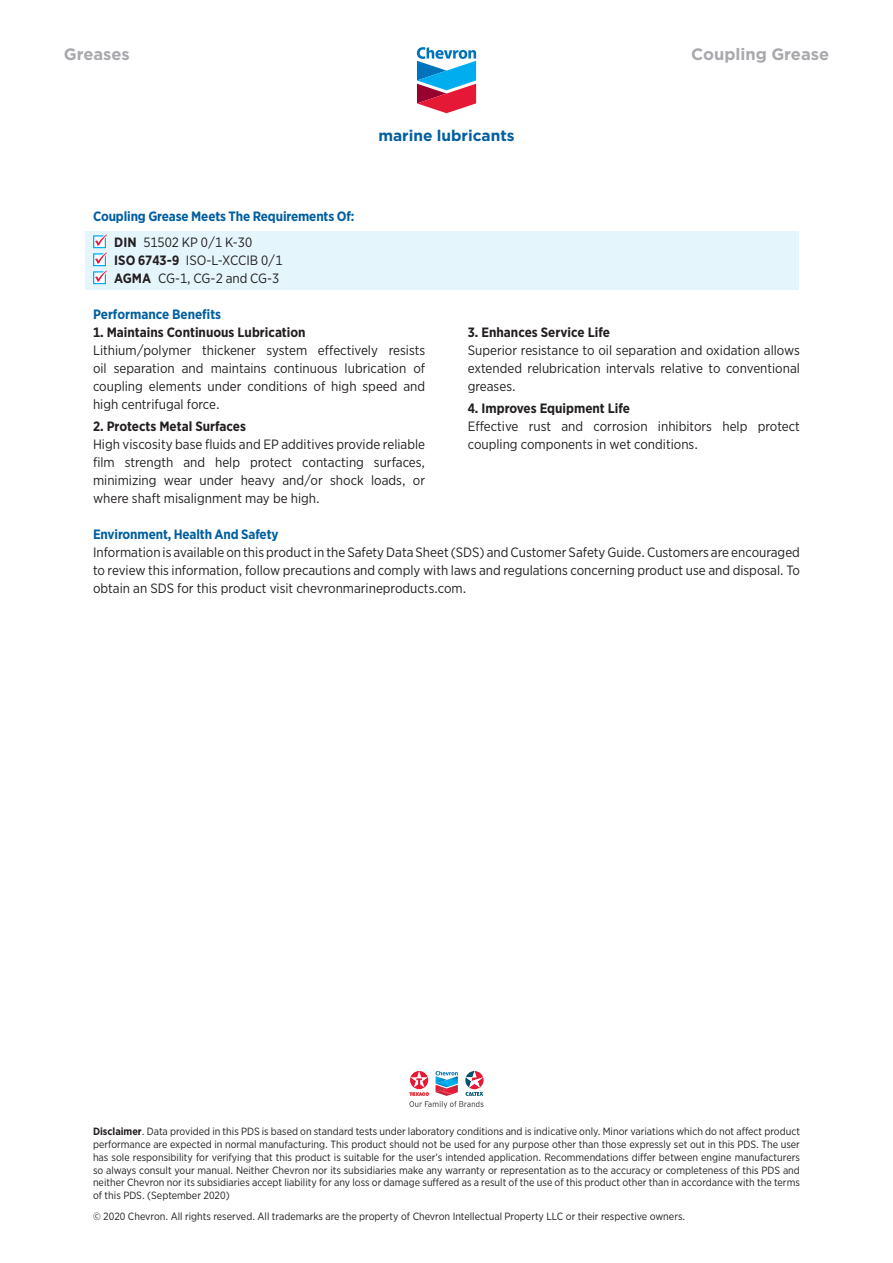
<style>
.page{position:relative;width:893px;height:1263px;background:#fff}
.page>*{position:absolute;margin:0;border:0;box-sizing:border-box;transform-origin:0 0}
.t1{font:700 16.5px "Gotham";color:#a8a9ad}
.t2{font:700 15.45px "Gotham";color:#005ea0}
.t3{font:13.5px/18px "Gotham Narrow";color:#231f20;text-align:justify}
.t4{font:700 13.5px/25.5px "Gotham Narrow";letter-spacing:-.01em;color:#005ea0}
.t5{font:700 13.5px "Gotham Narrow";color:#231f20}
.t6{font:10.5px/12.8px "Gotham Narrow";color:#231f20;text-align:justify}
.s1{color:#231f20}
.s2{font-weight:400;color:#231f20}
.s3{font-weight:700}
</style>
<div class="page">
<svg style="left:409px;top:1071px;width:75px;height:37px"></svg>
<svg style="left:417px;top:47px;width:59px;height:66px"></svg>
<div style="left:85px;top:231px;width:713px;height:59px;background:#e5f5fc"></div>
<svg style="left:93px;top:234px;width:14px;height:50px"></svg>
<p class="t1" style="left:64px;top:43px;width:68px">Greases</p>
<p class="t1" style="left:691px;top:43px;width:140px">Coupling Grease</p>
<p class="t2" style="left:378px;top:125px;width:138px">marine lubricants</p>
<p class="t4" style="left:114px;top:204px;width:242px;text-indent:-21px">Coupling Grease Meets The Requirements Of:<br><span class="s1">DIN</span> <span class="s2">51502 KP 0/1 K-30</span></p>
<p class="t3" style="left:114px;top:251px;width:170px"><span class="s3">ISO 6743-9</span> ISO-L-XCCIB 0/1<br><span class="s3">AGMA</span> CG-1, CG-2 and CG-3</p>
<p class="t4" style="left:93px;top:301px;width:130px">Performance Benefits</p>
<p class="t5" style="left:93px;top:323px;width:214px">1. Maintains Continuous Lubrication</p>
<p class="t3" style="left:93px;top:341px;width:334px">Lithium/polymer thickener system effectively resists oil separation and maintains continuous lubrication of coupling elements under conditions of high speed and high centrifugal force.</p>
<p class="t5" style="left:93px;top:418px;width:154px">2. Protects Metal Surfaces</p>
<p class="t3" style="left:93px;top:435px;width:334px">High viscosity base fluids and EP additives provide reliable film strength and help protect contacting surfaces, minimizing wear under heavy and/or shock loads, or where shaft misalignment may be high.</p>
<p class="t5" style="left:468px;top:323px;width:144px">3. Enhances Service Life</p>
<p class="t3" style="left:468px;top:341px;width:334px">Superior resistance to oil separation and oxidation allows extended relubrication intervals relative to conventional greases.</p>
<p class="t5" style="left:468px;top:400px;width:164px">4. Improves Equipment Life</p>
<p class="t3" style="left:468px;top:417px;width:334px">Effective rust and corrosion inhibitors help protect coupling components in wet conditions.</p>
<p class="t4" style="left:93px;top:521px;width:187px">Environment, Health And Safety</p>
<p class="t3" style="left:93px;top:543px;width:708px">Information is available on this product in the Safety Data Sheet (SDS) and Customer Safety Guide. Customers are encouraged to review this information, follow precautions and comply with laws and regulations concerning product use and disposal. To obtain an SDS for this product visit chevronmarineproducts.com.</p>
<p class="t6" style="left:93px;top:1125px;width:708px"><span class="s3">Disclaimer</span>. Data provided in this PDS is based on standard tests under laboratory conditions and is indicative only. Minor variations which do not affect product performance are expected in normal manufacturing. This product should not be used for any purpose other than those expressly set out in this PDS. The user has sole responsibility for verifying that this product is suitable for the user’s intended application. Recommendations differ between engine manufacturers so always consult your manual. Neither Chevron nor its subsidiaries make any warranty or representation as to the accuracy or completeness of this PDS and neither Chevron nor its subsidiaries accept liability for any loss or damage suffered as a result of the use of this product other than in accordance with the terms of this PDS. (September 2020)</p>
<p class="t6" style="left:93px;top:1210px;width:594px">© 2020 Chevron. All rights reserved. All trademarks are the property of Chevron Intellectual Property LLC or their respective owners.</p>
</div>
